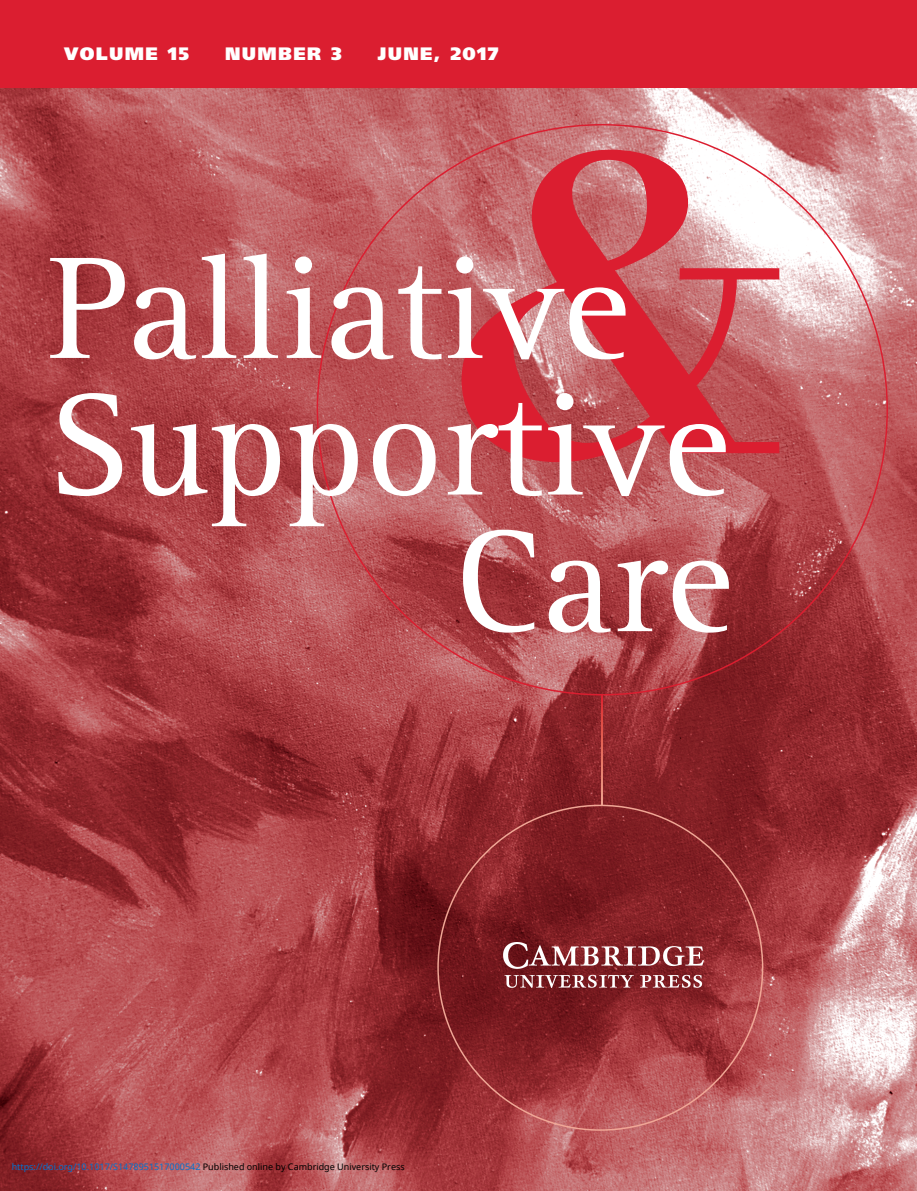
<style>
.page{position:relative;width:917px;height:1191px;background:#fff}
.page>*{position:absolute;margin:0;border:0;box-sizing:border-box;transform-origin:0 0}
.t1{font:447.45px "Bodoni";color:#db1e30}
.t2{font:150px/136.5px "Rotis Serif";color:#fff}
.t3{font:900 18px "Frutiger";letter-spacing:.075em;color:#fff}
.t4{font:9px "Noto Sans";color:#0172cf}
.s1{color:#000}
</style>
<div class="page">
<img style="left:0;top:87px;width:917px;height:1103px">
<svg style="left:317px;top:124px;width:571px;height:571px;background:#bf676a"></svg>
<div style="left:0;top:0;width:917px;height:87px;background:#db1e30"></div>
<svg style="left:437px;top:804px;width:326px;height:326px;background:#8f2d32"></svg>
<svg style="left:601px;top:695px;width:2px;height:110px"></svg>
<img style="left:503px;top:942px;width:200px;height:45px">
<p class="t3" style="left:64px;top:46px;width:126px">VOLUME 15</p>
<p class="t3" style="left:225px;top:46px;width:118px">NUMBER 3</p>
<p class="t3" style="left:378px;top:46px;width:122px">JUNE, 2017</p>
<p class="t1" style="left:434px;top:147px;width:374px">&amp;</p>
<p class="t2" style="left:48px;top:253px;width:683px">Palliative<br>Supportive</p>
<p class="t2" style="left:454px;top:526px;width:280px">Care</p>
<p class="t4" style="left:12px;top:1159px;width:394px">https://doi.org/10.1017/S1478951517000542 <span class="s1">Published online by Cambridge University Press</span></p>
</div>
